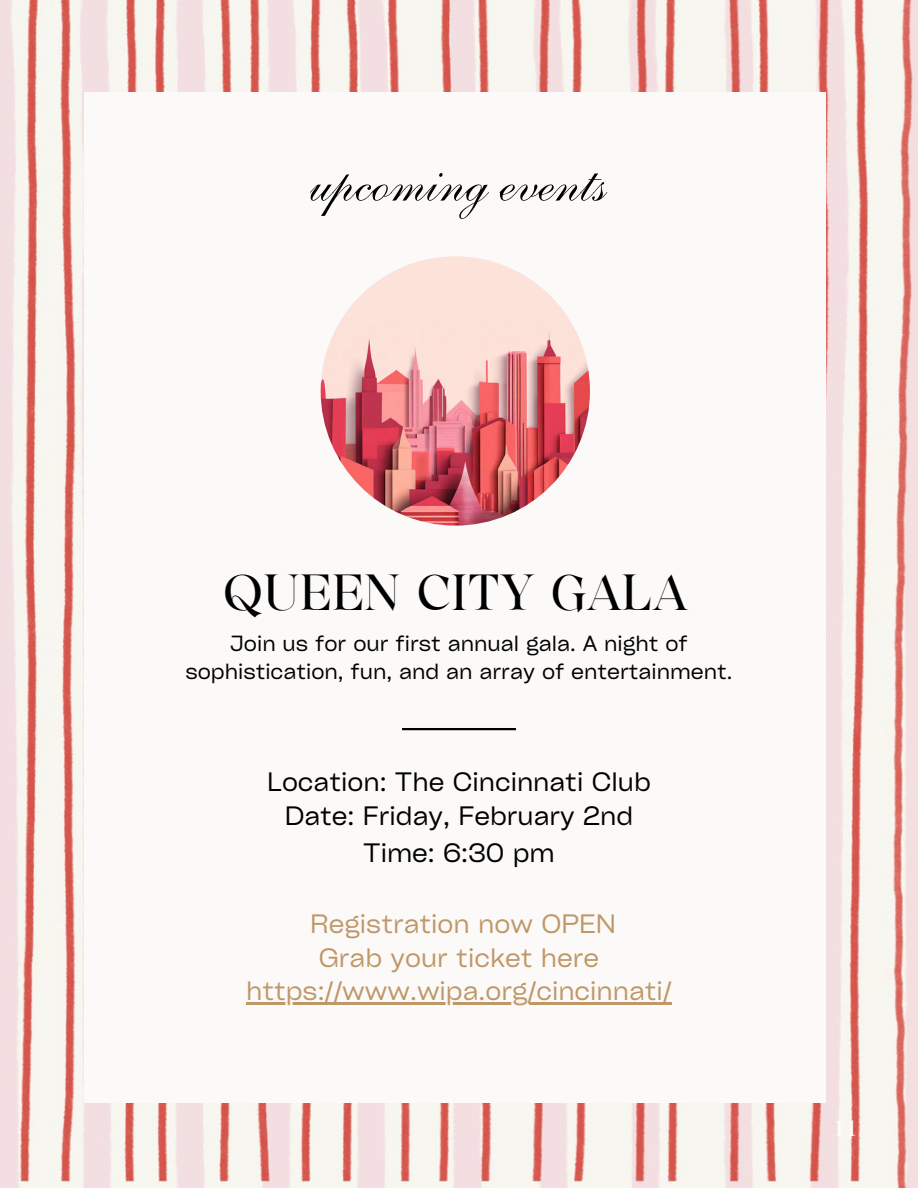
<style>
.page{position:relative;width:918px;height:1188px;background:#fff}
.page>*{position:absolute;margin:0;border:0;box-sizing:border-box;transform-origin:0 0}
.t1{font:58.35px "Anastasia Script";color:#000}
.t2{font:46.35px "Dawnora TH";color:#000}
.t3{font:25.5px "Cy Grotesk Key";color:#bf9869}
.t4{font:25.5px "Cy Grotesk Key";color:#000}
.t5{font:21px/28.2px "Cy Grotesk Key";color:#000;text-align:center}
.t6{font:21px "Dawnora TH";color:#fff}
</style>
<div class="page">
<img style="left:0;top:0;width:918px;height:1188px">
<div style="left:84px;top:92px;width:742px;height:1010px;background:#fcfaf8"></div>
<img style="left:321px;top:256px;width:269px;height:270px;border-radius:50%">
<hr style="left:246px;top:1003px;width:426px;height:2px;background:#bf9869">
<hr style="left:402px;top:728px;width:114px;height:2px;background:#000">
<p class="t1" style="left:300px;top:166px;width:298px">upcoming events</p>
<p class="t2" style="left:223px;top:561px;width:467px">QUEEN CITY GALA</p>
<p class="t5" style="left:185px;top:629px;width:549px">Join us for our first annual gala. A night of sophistication, fun, and an array of entertainment.</p>
<p class="t4" style="left:267px;top:766px;width:385px">Location: The Cincinnati Club</p>
<p class="t4" style="left:285px;top:799px;width:350px">Date: Friday, February 2nd</p>
<p class="t4" style="left:363px;top:837px;width:193px">Time: 6:30 pm</p>
<p class="t3" style="left:310px;top:907px;width:307px">Registration now OPEN</p>
<p class="t3" style="left:319px;top:941px;width:282px">Grab your ticket here</p>
<p class="t3" style="left:246px;top:975px;width:427px">https://www.wipa.org/cincinnati/</p>
<p class="t6" style="left:833px;top:1114px;width:26px">11</p>
</div>
